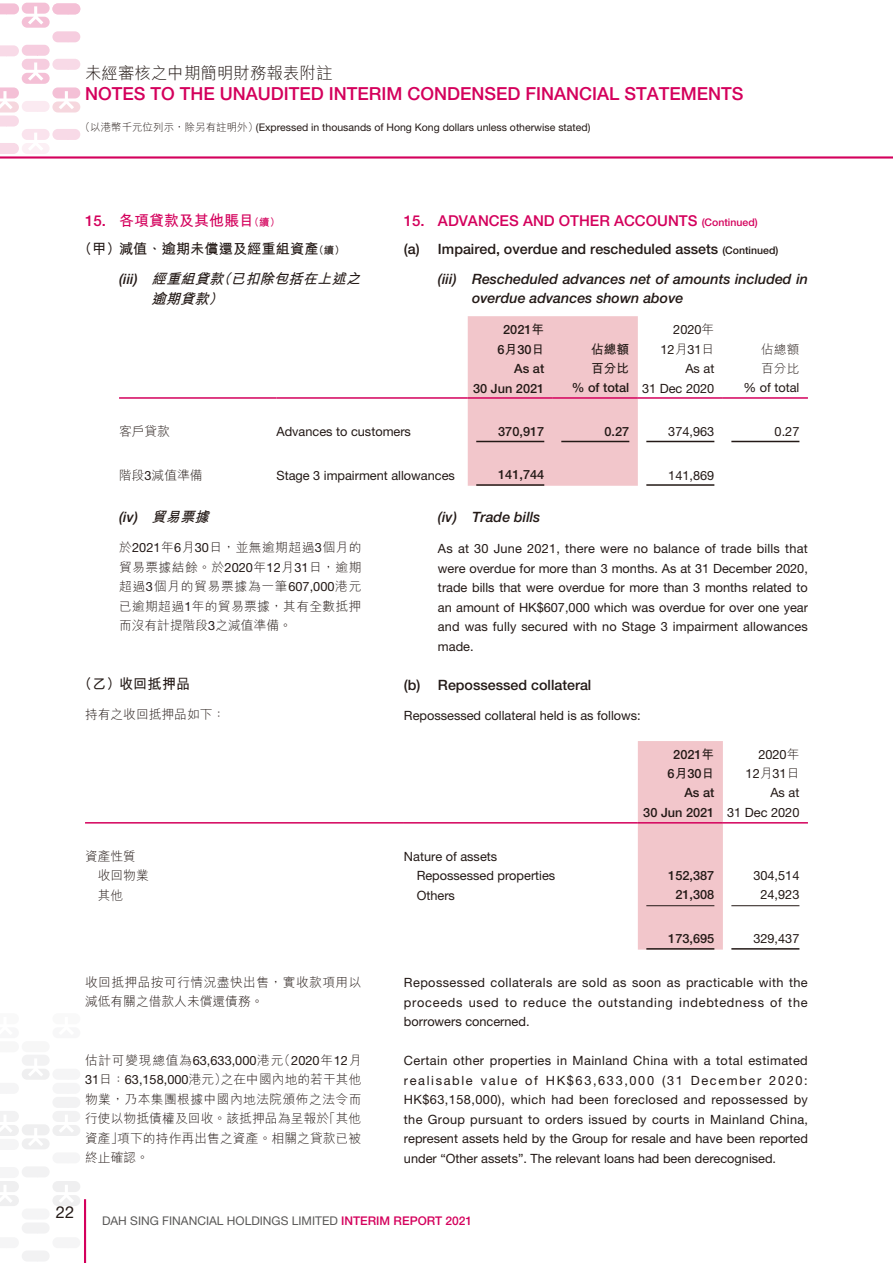
<style>
.page{position:relative;width:893px;height:1263px;background:#fff}
.page>*{position:absolute;margin:0;border:0;box-sizing:border-box;transform-origin:0 0}
.t1{font:500 18px "Helvetica Neue LT Std";color:#d4005c}
.t2{font:300 16.5px "M Hei HK";color:#231916}
.t3{font:16.5px "Helvetica Neue LT Std";color:#231916}
.t4{font:500 15px "Helvetica Neue LT Std";color:#d4005c}
.t5{font:700 15px "M Hei HK";color:#d4005c}
.t6{font:italic 500 14.25px/29.5px "Helvetica Neue LT Std";color:#231916}
.t7{font:700 14.25px/30.2px "M Hei HK";color:#231916}
.t8{font:500 14.25px "Helvetica Neue LT Std";color:#231916}
.t9{font:italic 700 14.25px "M Hei HK";color:#231916}
.t10{font:12.75px/19.5px "Helvetica Neue LT Std";color:#231916;text-align:right}
.t11{font:300 12.75px/19.5px "M Hei HK";letter-spacing:.01em;color:#231916;text-align:justify}
.t12{font:500 12.75px/19.5px "Helvetica Neue LT Std";color:#231916;text-align:right}
.t13{font:300 12.75px/19.5px "M Hei HK";letter-spacing:.035em;color:#231916}
.t14{font:700 12.75px/19.5px "M Hei HK";color:#231916}
.t15{font:12px "Helvetica Neue LT Std";color:#595857}
.t16{font:10.5px "Helvetica Neue LT Std";color:#231916}
.s1{font-family:"M Hei HK";font-weight:300}
.s2{font-family:"Helvetica Neue LT Std";font-weight:500}
.s3{font-size:10.5px}
.s4{font-family:"Helvetica Neue LT Std";font-weight:500;font-style:italic}
.s5{font-style:italic}
.s6{font-style:normal}
.s7{font-style:normal;font-size:10.5px}
.s8{font-family:"M Hei HK";font-weight:700}
.s9{font-family:"Helvetica Neue LT Std";font-weight:400}
.s10{font-weight:500;color:#d4005c}
</style>
<div class="page">
<hr style="left:84px;top:1199px;width:2px;height:64px;background:#d4005c">
<hr style="left:0;top:156px;width:893px;height:3px;background:#d4005c">
<svg style="left:0;top:1055px;width:80px;height:206px"></svg>
<svg style="left:0;top:3px;width:80px;height:151px"></svg>
<div style="left:468px;top:316px;width:170px;height:170px;background:#f2c6cb"></div>
<hr style="left:119px;top:397px;width:157px;height:2px;background:#d4005c">
<hr style="left:276px;top:397px;width:192px;height:2px;background:#d4005c">
<hr style="left:468px;top:397px;width:85px;height:2px;background:#d4005c">
<hr style="left:553px;top:397px;width:85px;height:2px;background:#d4005c">
<hr style="left:638px;top:397px;width:85px;height:2px;background:#d4005c">
<hr style="left:723px;top:397px;width:85px;height:2px;background:#d4005c">
<hr style="left:476px;top:441px;width:68px;height:1px;background:#231916">
<hr style="left:561px;top:441px;width:68px;height:1px;background:#231916">
<hr style="left:646px;top:441px;width:68px;height:1px;background:#231916">
<hr style="left:731px;top:441px;width:68px;height:1px;background:#231916">
<hr style="left:476px;top:484px;width:68px;height:2px;background:#231916">
<hr style="left:646px;top:484px;width:68px;height:2px;background:#231916">
<div style="left:638px;top:741px;width:85px;height:209px;background:#f2c6cb"></div>
<hr style="left:85px;top:822px;width:319px;height:1px;background:#d4005c">
<hr style="left:404px;top:822px;width:234px;height:1px;background:#d4005c">
<hr style="left:638px;top:822px;width:85px;height:1px;background:#d4005c">
<hr style="left:723px;top:822px;width:85px;height:1px;background:#d4005c">
<hr style="left:646px;top:905px;width:68px;height:1px;background:#231916">
<hr style="left:731px;top:905px;width:68px;height:1px;background:#231916">
<hr style="left:646px;top:948px;width:68px;height:2px;background:#231916">
<hr style="left:731px;top:948px;width:68px;height:2px;background:#231916">
<p class="t2" style="left:85px;top:64px;width:249px">未經審核之中期簡明財務報表附註</p>
<h1 class="t1" style="left:85px;top:83px;width:660px">NOTES TO THE UNAUDITED INTERIM CONDENSED FINANCIAL STATEMENTS</h1>
<p class="t16" style="left:80px;top:121px;width:512px"><span class="s1">（以港幣千元位列示，除另有註明外）</span>(Expressed in thousands of Hong Kong dollars unless otherwise stated)</p>
<p class="t5" style="left:85px;top:210px;width:197px"><span class="s2">15.</span> 各項貸款及其他賬目<span class="s3">（續）</span></p>
<p class="t7" style="left:119px;top:233px;width:247px;text-indent:-41px">（甲）減值、逾期未償還及經重組資產<span class="s3">（續）<br></span><span class="s4">(i i i)</span> <span class="s5">經重組貸款（已扣除包括在上述之</span></p>
<p class="t9" style="left:152px;top:288px;width:78px">逾期貸款）</p>
<p class="t4" style="left:404px;top:212px;width:355px">15. ADVANCES AND OTHER ACCOUNTS <span class="s3">(Continued)</span></p>
<p class="t6" style="left:438px;top:234px;width:371px;text-indent:-34px"><span class="s6">(a) Impaired, overdue and rescheduled assets</span> <span class="s7">(Continued)<br></span>(iii) Rescheduled advances net of amounts included in</p>
<p class="t6" style="left:472px;top:283px;width:213px">overdue advances shown above</p>
<p class="t12" style="left:473px;top:320px;width:73px">2021<span class="s8">年<br></span>6<span class="s8">月</span>30<span class="s8">日<br></span>As at<br>30 Jun 2021</p>
<p class="t10" style="left:642px;top:320px;width:74px">2020<span class="s1">年<br></span>12<span class="s1">月</span>31<span class="s1">日<br></span>As at<br>31 Dec 2020</p>
<p class="t14" style="left:591px;top:338px;width:40px">佔總額百分比</p>
<p class="t12" style="left:572px;top:378px;width:59px">% of total</p>
<p class="t11" style="left:761px;top:339px;width:40px">佔總額百分比</p>
<p class="t10" style="left:743px;top:377px;width:57px">% of total</p>
<p class="t11" style="left:119px;top:421px;width:52px">客戶貸款</p>
<p class="t10" style="left:276px;top:422px;width:136px">Advances to customers</p>
<p class="t12" style="left:498px;top:421px;width:48px">370,917</p>
<p class="t12" style="left:604px;top:421px;width:26px">0.27</p>
<p class="t10" style="left:668px;top:422px;width:48px">374,963</p>
<p class="t10" style="left:775px;top:422px;width:26px">0.27</p>
<p class="t11" style="left:119px;top:465px;width:85px">階段<span class="s9">3</span>減值準備</p>
<p class="t10" style="left:276px;top:465px;width:180px">Stage 3 impairment allowances</p>
<p class="t12" style="left:498px;top:465px;width:48px">141,744</p>
<p class="t10" style="left:668px;top:465px;width:48px">141,869</p>
<p class="t6" style="left:438px;top:502px;width:104px">(iv) Trade bills</p>
<p class="t10" style="left:438px;top:539px;width:371px;text-align:justify">As at 30 June 2021, there were no balance of trade bills that were overdue for more than 3 months. As at 31 December 2020, trade bills that were overdue for more than 3 months related to an amount of HK$607,000 which was overdue for over one year and was fully secured with no Stage 3 impairment allowances made.</p>
<p class="t8" style="left:404px;top:676px;width:189px">(b) Repossessed collateral</p>
<p class="t10" style="left:404px;top:705px;width:238px">Repossessed collateral held is as follows:</p>
<p class="t12" style="left:668px;top:744px;width:48px;text-align:center">2021<span class="s8">年<br></span>6<span class="s8">月</span>30<span class="s8">日</span></p>
<p class="t10" style="left:746px;top:744px;width:55px">2020<span class="s1">年<br></span>12<span class="s1">月</span>31<span class="s1">日</span></p>
<p class="t12" style="left:643px;top:783px;width:73px">As at<br>30 Jun 2021</p>
<p class="t10" style="left:727px;top:783px;width:74px">As at<br>31 Dec 2020</p>
<p class="t11" style="left:85px;top:846px;width:52px">資產性質</p>
<p class="t10" style="left:404px;top:846px;width:95px">Nature of assets</p>
<p class="t11" style="left:98px;top:866px;width:52px">收回物業</p>
<p class="t10" style="left:417px;top:866px;width:140px">Repossessed properties</p>
<p class="t12" style="left:668px;top:865px;width:48px">152,387</p>
<p class="t10" style="left:753px;top:865px;width:48px">304,514</p>
<p class="t11" style="left:98px;top:885px;width:27px">其他</p>
<p class="t10" style="left:417px;top:885px;width:40px">Others</p>
<p class="t12" style="left:675px;top:885px;width:40px">21,308</p>
<p class="t10" style="left:760px;top:885px;width:40px">24,923</p>
<p class="t12" style="left:668px;top:928px;width:48px">173,695</p>
<p class="t10" style="left:753px;top:928px;width:48px">329,437</p>
<p class="t10" style="left:404px;top:972px;width:405px;text-align:justify">Repossessed collaterals are sold as soon as practicable with the proceeds used to reduce the outstanding indebtedness of the borrowers concerned.</p>
<p class="t10" style="left:404px;top:1050px;width:406px;text-align:justify">Certain other properties in Mainland China with a total estimated realisable value of HK$63,633,000 (31 December 2020:<br>HK$63,158,000), which had been foreclosed and repossessed by the Group pursuant to orders issued by courts in Mainland China, represent assets held by the Group for resale and have been reported under “Other assets”. The relevant loans had been derecognised.</p>
<p class="t6" style="left:119px;top:502px;width:96px">(iv) <span class="s8">貿易票據</span></p>
<p class="t11" style="left:119px;top:538px;width:244px">於<span class="s9">2021</span>年<span class="s9">6</span>月<span class="s9">30</span>日，並無逾期超過<span class="s9">3</span>個月的貿易票據結餘。於<span class="s9">2020</span>年<span class="s9">12</span>月<span class="s9">31</span>日，逾期超過<span class="s9">3</span>個月的貿易票據為一筆<span class="s9">607,000</span>港元已逾期超過<span class="s9">1</span>年的貿易票據，其有全數抵押而沒有計提階段<span class="s9">3</span>之減值準備。</p>
<p class="t7" style="left:78px;top:667px;width:114px">（乙）收回抵押品</p>
<p class="t11" style="left:85px;top:704px;width:142px">持有之收回抵押品如下：</p>
<p class="t13" style="left:85px;top:972px;width:278px">收回抵押品按可行情況盡快出售，實收款項用以減低有關之借款人未償還債務。</p>
<p class="t10" style="left:85px;top:1050px;width:278px"><span class="s1">估計可變現總值為</span>63,633,000<span class="s1">港元（</span>2020<span class="s1">年</span>12<span class="s1">月</span></p>
<p class="t11" style="left:85px;top:1070px;width:278px"><span class="s9">31</span>日：<span class="s9">63,158,000</span>港元）之在中國內地的若干其他物業，乃本集團根據中國內地法院頒佈之法令而行使以物抵債權及回收。該抵押品為呈報於「其他資產」項下的持作再出售之資產。相關之貸款已被終止確認。</p>
<p class="t3" style="left:56px;top:1202px;width:20px">22</p>
<p class="t15" style="left:102px;top:1213px;width:372px">DAH SING FINANCIAL HOLDINGS LIMITED <span class="s10">INTERIM REPORT 2021</span></p>
</div>
